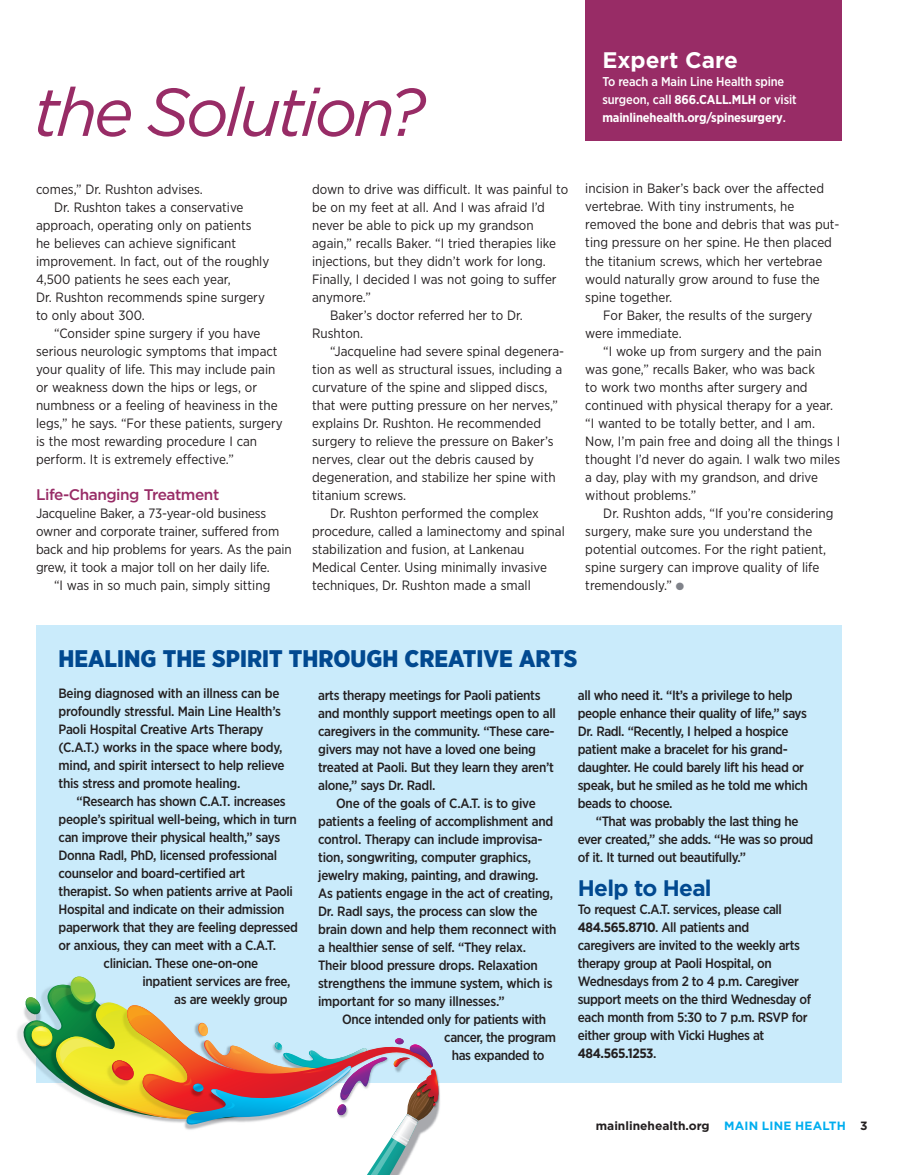
<style>
.page{position:relative;width:905px;height:1175px;background:#fff}
.page>*{position:absolute;margin:0;border:0;box-sizing:border-box;transform-origin:0 0}
.t1{font:italic 67.5px "Gotham OTF Book";letter-spacing:-.055em;color:#982c66}
.t2{font:900 24px "Gotham Narrow";color:#014990}
.t3{font:700 22.5px "Gotham OTF";letter-spacing:-.03em;color:#014990}
.t4{font:700 22.5px "Gotham OTF";color:#fff}
.t5{font:15.3px "Gotham OTF Medium";letter-spacing:-.03em;color:#982c66}
.t6{font:13.5px "Gotham Narrow";color:#231f20}
.t7{font:500 13.5px/18px "Gotham Narrow";letter-spacing:-.025em;color:#231f20}
.t8{font:500 12.75px/18px "Gotham Narrow";letter-spacing:-.01em;color:#fff}
.t9{font:700 12px "Gotham OTF";color:#231f20}
.s1{font-weight:700}
.s2{color:#80838a}
.s3{color:#00aeef}
</style>
<div class="page">
<div style="left:585px;top:0;width:257px;height:140px;background:#982c66"></div>
<div style="left:36px;top:625px;width:806px;height:458px;background:#caebfb"></div>
<img style="left:17px;top:1008px;width:8px;height:44px">
<svg style="left:25px;top:976px;width:415px;height:198px"></svg>
<h1 class="t1" style="left:33px;top:75px;width:394px">the Solution?</h1>
<h3 class="t4" style="left:602px;top:47px;width:137px">Expert Care</h3>
<p class="t8" style="left:602px;top:72px;width:196px">To reach a Main Line Health spine surgeon, call <span class="s1">866.CALL.MLH</span> or visit <span class="s1">mainlinehealth.org/spinesurgery</span>.</p>
<p class="t6" style="left:36px;top:180px;width:168px">comes,” Dr. Rushton advises.</p>
<p class="t6" style="left:54px;top:198px;width:191px">Dr. Rushton takes a conservative</p>
<p class="t6" style="left:36px;top:216px;width:217px">approach, operating only on patients</p>
<p class="t6" style="left:36px;top:234px;width:201px">he believes can achieve significant</p>
<p class="t6" style="left:36px;top:252px;width:235px">improvement. In fact, out of the roughly</p>
<p class="t6" style="left:36px;top:270px;width:196px">4,500 patients he sees each year,</p>
<p class="t6" style="left:36px;top:288px;width:230px">Dr. Rushton recommends spine surgery</p>
<p class="t6" style="left:36px;top:306px;width:110px">to only about 300.</p>
<p class="t6" style="left:54px;top:324px;width:208px">“Consider spine surgery if you have</p>
<p class="t6" style="left:36px;top:342px;width:243px">serious neurologic symptoms that impact</p>
<p class="t6" style="left:36px;top:360px;width:241px">your quality of life. This may include pain</p>
<p class="t6" style="left:36px;top:378px;width:223px">or weakness down the hips or legs, or</p>
<p class="t6" style="left:36px;top:396px;width:243px">numbness or a feeling of heaviness in the</p>
<p class="t6" style="left:36px;top:414px;width:248px">legs,” he says. “For these patients, surgery</p>
<p class="t6" style="left:36px;top:432px;width:223px">is the most rewarding procedure I can</p>
<p class="t6" style="left:36px;top:450px;width:199px">perform. It is extremely effective.”</p>
<p class="t5" style="left:36px;top:485px;width:185px">Life-Changing Treatment</p>
<p class="t6" style="left:36px;top:504px;width:232px">Jacqueline Baker, a 73-year-old business</p>
<p class="t6" style="left:36px;top:522px;width:245px">owner and corporate trainer, suffered from</p>
<p class="t6" style="left:36px;top:540px;width:257px">back and hip problems for years. As the pain</p>
<p class="t6" style="left:36px;top:558px;width:235px">grew, it took a major toll on her daily life.</p>
<p class="t6" style="left:54px;top:576px;width:218px">“I was in so much pain, simply sitting</p>
<p class="t6" style="left:312px;top:180px;width:257px">down to drive was difficult. It was painful to</p>
<p class="t6" style="left:312px;top:198px;width:234px">be on my feet at all. And I was afraid I’d</p>
<p class="t6" style="left:312px;top:216px;width:223px">never be able to pick up my grandson</p>
<p class="t6" style="left:312px;top:234px;width:245px">again,” recalls Baker. “I tried therapies like</p>
<p class="t6" style="left:312px;top:252px;width:235px">injections, but they didn’t work for long.</p>
<p class="t6" style="left:312px;top:270px;width:246px">Finally, I decided I was not going to suffer</p>
<p class="t6" style="left:312px;top:288px;width:60px">anymore.”</p>
<p class="t6" style="left:330px;top:306px;width:194px">Baker’s doctor referred her to Dr.</p>
<p class="t6" style="left:312px;top:324px;width:52px">Rushton.</p>
<p class="t6" style="left:330px;top:342px;width:235px">“Jacqueline had severe spinal degenera-</p>
<p class="t6" style="left:312px;top:360px;width:252px">tion as well as structural issues, including a</p>
<p class="t6" style="left:312px;top:378px;width:237px">curvature of the spine and slipped discs,</p>
<p class="t6" style="left:312px;top:396px;width:247px">that were putting pressure on her nerves,”</p>
<p class="t6" style="left:312px;top:414px;width:230px">explains Dr. Rushton. He recommended</p>
<p class="t6" style="left:312px;top:432px;width:243px">surgery to relieve the pressure on Baker’s</p>
<p class="t6" style="left:312px;top:450px;width:223px">nerves, clear out the debris caused by</p>
<p class="t6" style="left:312px;top:468px;width:245px">degeneration, and stabilize her spine with</p>
<p class="t6" style="left:312px;top:486px;width:96px">titanium screws.</p>
<p class="t6" style="left:330px;top:504px;width:210px">Dr. Rushton performed the complex</p>
<p class="t6" style="left:312px;top:522px;width:254px">procedure, called a laminectomy and spinal</p>
<p class="t6" style="left:312px;top:540px;width:214px">stabilization and fusion, at Lankenau</p>
<p class="t6" style="left:312px;top:558px;width:236px">Medical Center. Using minimally invasive</p>
<p class="t6" style="left:312px;top:576px;width:220px">techniques, Dr. Rushton made a small</p>
<p class="t6" style="left:585px;top:180px;width:240px">incision in Baker’s back over the affected</p>
<p class="t6" style="left:585px;top:198px;width:211px">vertebrae. With tiny instruments, he</p>
<p class="t6" style="left:585px;top:216px;width:256px">removed the bone and debris that was put-</p>
<p class="t6" style="left:585px;top:234px;width:248px">ting pressure on her spine. He then placed</p>
<p class="t6" style="left:585px;top:252px;width:238px">the titanium screws, which her vertebrae</p>
<p class="t6" style="left:585px;top:270px;width:236px">would naturally grow around to fuse the</p>
<p class="t6" style="left:585px;top:288px;width:88px">spine together.</p>
<p class="t6" style="left:603px;top:306px;width:211px">For Baker, the results of the surgery</p>
<p class="t6" style="left:585px;top:324px;width:98px">were immediate.</p>
<p class="t6" style="left:603px;top:342px;width:220px">“I woke up from surgery and the pain</p>
<p class="t6" style="left:585px;top:360px;width:231px">was gone,” recalls Baker, who was back</p>
<p class="t6" style="left:585px;top:378px;width:224px">to work two months after surgery and</p>
<p class="t6" style="left:585px;top:396px;width:249px">continued with physical therapy for a year.</p>
<p class="t6" style="left:585px;top:414px;width:231px">“I wanted to be totally better, and I am.</p>
<p class="t6" style="left:585px;top:432px;width:256px">Now, I’m pain free and doing all the things I</p>
<p class="t6" style="left:585px;top:450px;width:256px">thought I’d never do again. I walk two miles</p>
<p class="t6" style="left:585px;top:468px;width:234px">a day, play with my grandson, and drive</p>
<p class="t6" style="left:585px;top:486px;width:112px">without problems.”</p>
<p class="t6" style="left:603px;top:504px;width:232px">Dr. Rushton adds, “If you’re considering</p>
<p class="t6" style="left:585px;top:522px;width:228px">surgery, make sure you understand the</p>
<p class="t6" style="left:585px;top:540px;width:242px">potential outcomes. For the right patient,</p>
<p class="t6" style="left:585px;top:558px;width:235px">spine surgery can improve quality of life</p>
<p class="t6" style="left:585px;top:576px;width:100px">tremendously.” <span class="s2">●</span></p>
<h2 class="t2" style="left:58px;top:643px;width:520px">HEALING THE SPIRIT THROUGH CREATIVE ARTS</h2>
<p class="t7" style="left:58px;top:684px;width:227px">Being diagnosed with an illness can be profoundly stressful. Main Line Health’s Paoli Hospital Creative Arts Therapy (C.A.T.) works in the space where body, mind, and spirit intersect to help relieve this stress and promote healing.</p>
<p class="t7" style="left:76px;top:792px;width:211px">“Research has shown C.A.T. increases</p>
<p class="t7" style="left:58px;top:810px;width:240px">people’s spiritual well-being, which in turn</p>
<p class="t7" style="left:58px;top:828px;width:223px">can improve their physical health,” says</p>
<p class="t7" style="left:58px;top:846px;width:220px">Donna Radl, PhD, licensed professional</p>
<p class="t7" style="left:58px;top:864px;width:188px">counselor and board-certified art</p>
<p class="t7" style="left:58px;top:882px;width:236px">therapist. So when patients arrive at Paoli</p>
<p class="t7" style="left:58px;top:900px;width:227px">Hospital and indicate on their admission</p>
<p class="t7" style="left:58px;top:918px;width:241px">paperwork that they are feeling depressed</p>
<p class="t7" style="left:58px;top:936px;width:219px">or anxious, they can meet with a C.A.T.</p>
<p class="t7" style="left:103px;top:954px;width:156px">clinician. These one-on-one</p>
<p class="t7" style="left:142px;top:972px;width:149px">inpatient services are free,</p>
<p class="t7" style="left:174px;top:989px;width:115px">as are weekly group</p>
<p class="t7" style="left:578px;top:686px;width:231px">all who need it. “It’s a privilege to help people enhance their quality of life,” says Dr. Radl. “Recently, I helped a hospice patient make a bracelet for his grand&shy;daughter. He could barely lift his head or speak, but he smiled as he told me which beads to choose.</p>
<p class="t7" style="left:578px;top:812px;width:237px;text-indent:18px">“That was probably the last thing he ever created,” she adds. “He was so proud of it. It turned out beautifully.”</p>
<h3 class="t3" style="left:578px;top:875px;width:135px">Help to Heal</h3>
<p class="t7" style="left:578px;top:900px;width:235px">To request C.A.T. services, please call <span class="s1">484.565.8710</span>. All patients and<br>caregivers are invited to the weekly arts therapy group at Paoli Hospital, on Wednesdays from 2 to 4 p.m. Caregiver support meets on the third Wednesday of each month from 5:30 to 7 p.m. RSVP for either group with Vicki Hughes at <span class="s1">484.565.1253</span>.</p>
<p class="t7" style="left:318px;top:686px;width:239px">arts therapy meetings for Paoli patients and monthly support meetings open to all caregivers in the community. “These care&shy;givers may not have a loved one being treated at Paoli. But they learn they aren’t alone,” says Dr. Radl.</p>
<p class="t7" style="left:318px;top:794px;width:240px;text-indent:18px">One of the goals of C.A.T. is to give patients a feeling of accomplishment and control. Therapy can include improvisa&shy;tion, songwriting, computer graphics, jewelry making, painting, and drawing.<br>As patients engage in the act of creating, Dr. Radl says, the process can slow the brain down and help them reconnect with a healthier sense of self. “They relax.<br>Their blood pressure drops. Relaxation strengthens the immune system, which is important for so many illnesses.”</p>
<p class="t7" style="left:342px;top:1010px;width:205px">Once intended only for patients with</p>
<p class="t7" style="left:444px;top:1028px;width:113px">cancer, the program</p>
<p class="t7" style="left:452px;top:1046px;width:94px">has expanded to</p>
<p class="t9" style="left:595px;top:1118px;width:273px">mainlinehealth.org <span class="s3">MAIN LINE HEALTH</span> 3</p>
</div>
